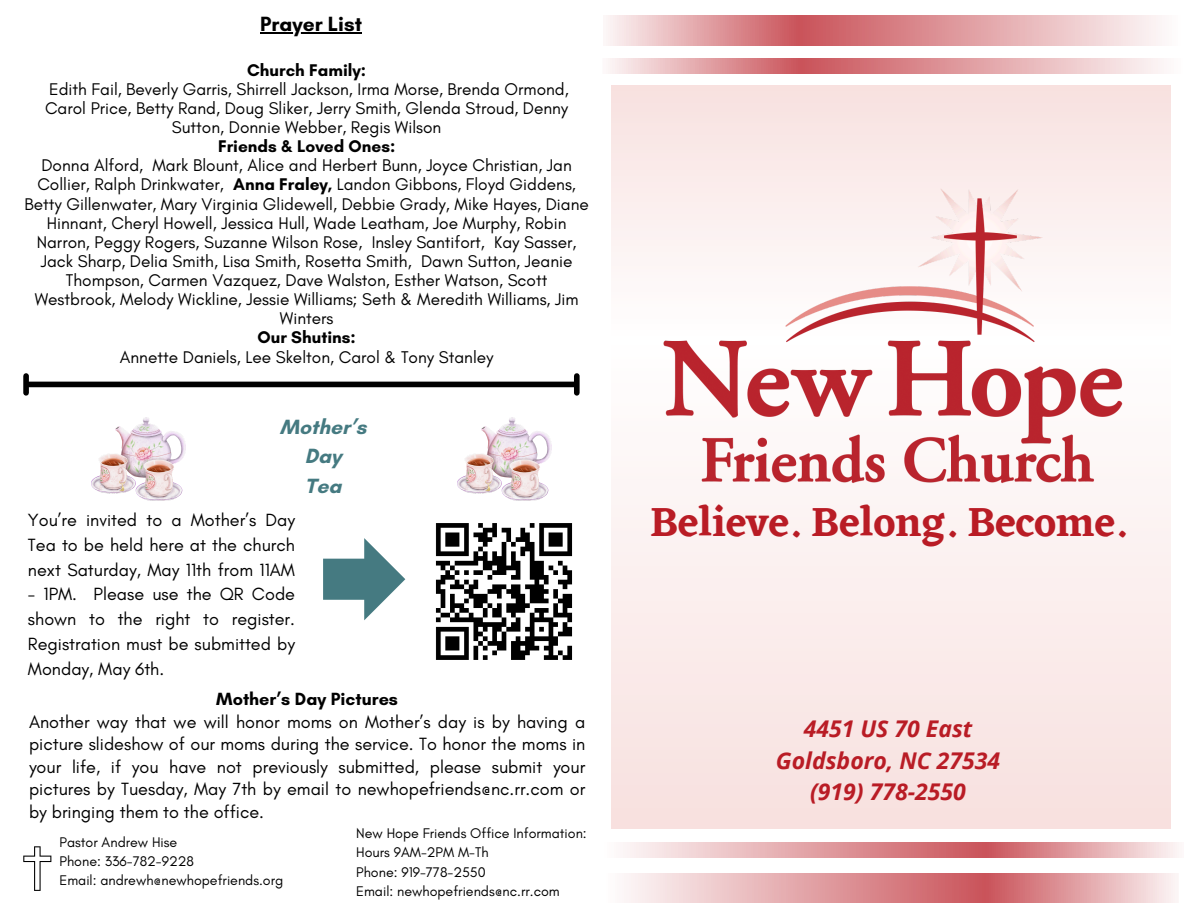
<style>
.page{position:relative;width:1188px;height:918px;background:#fff}
.page>*{position:absolute;margin:0;border:0;box-sizing:border-box;transform-origin:0 0}
.t1{font:600 42px "Eczar";color:#b91c25}
.t2{font:italic 700 23.1px/31.5px "Open Sans";color:#b91c25;text-align:center}
.t3{font:700 21px/29.2px "Glacial Indifference";color:#457a81;text-align:center}
.t4{font:700 21px "Glacial Indifference";color:#000}
.t5{font:18px/24.8px "Glacial Indifference";color:#000;text-align:justify}
.t6{font:17.25px/19.2px "Glacial Indifference";color:#000;text-align:center}
.t7{font:14.25px "Glacial Indifference";color:#000}
.s1{font-weight:700}
</style>
<div class="page">
<div style="left:29px;top:382px;width:545px;height:5px;background:#000"></div>
<div style="left:23px;top:376px;width:6px;height:17px;background:#000"></div>
<div style="left:574px;top:376px;width:6px;height:17px;background:#000"></div>
<svg style="left:23px;top:846px;width:28px;height:45px"></svg>
<hr style="left:260px;top:32px;width:102px;height:2px;background:#000">
<svg style="left:612px;top:86px;width:559px;height:742px;fill:#faeae9"></svg>
<img style="left:660px;top:185px;width:466px;height:303px">
<svg style="left:608px;top:15px;width:552px;height:30px;background:#e2a3a7"></svg>
<svg style="left:610px;top:59px;width:552px;height:14px;background:#e2a3a7"></svg>
<svg style="left:626px;top:873px;width:549px;height:30px;background:#e2a3a7"></svg>
<svg style="left:625px;top:843px;width:552px;height:14px;background:#e2a3a7"></svg>
<img style="left:92px;top:418px;width:93px;height:82px">
<img style="left:435px;top:523px;width:138px;height:137px">
<svg style="left:323px;top:538px;width:82px;height:82px"></svg>
<img style="left:458px;top:418px;width:93px;height:82px">
<h2 class="t4" style="left:260px;top:11px;width:103px">Prayer List</h2>
<p class="t6" style="left:24px;top:60px;width:566px"><span class="s1">Church Family:<br></span>Edith Fail, Beverly Garris, Shirrell Jackson, Irma Morse, Brenda Ormond, Carol Price, Betty Rand, Doug Sliker, Jerry Smith, Glenda Stroud, Denny Sutton, Donnie Webber, Regis Wilson<br><span class="s1">Friends &amp; Loved Ones:<br></span>Donna Alford, Mark Blount, Alice and Herbert Bunn, Joyce Christian, Jan Collier, Ralph Drinkwater, <span class="s1">Anna Fraley,</span> Landon Gibbons, Floyd Giddens, Betty Gillenwater, Mary Virginia Glidewell, Debbie Grady, Mike Hayes, Diane Hinnant, Cheryl Howell, Jessica Hull, Wade Leatham, Joe Murphy, Robin Narron, Peggy Rogers, Suzanne Wilson Rose, Insley Santifort, Kay Sasser, Jack Sharp, Delia Smith, Lisa Smith, Rosetta Smith, Dawn Sutton, Jeanie Thompson, Carmen Vazquez, Dave Walston, Esther Watson, Scott Westbrook, Melody Wickline, Jessie Williams; Seth &amp; Meredith Williams, Jim Winters<br><span class="s1">Our Shutins:<br></span>Annette Daniels, Lee Skelton, Carol &amp; Tony Stanley</p>
<h3 class="t3" style="left:280px;top:412px;width:88px">Mother’s<br>Day<br>Tea</h3>
<h3 class="t5" style="left:28px;top:507px;width:269px">You’re invited to a Mother’s Day Tea to be held here at the church next Saturday, May 11th from 11AM</h3>
<h3 class="t5" style="left:28px;top:582px;width:269px">- 1PM. Please use the QR Code shown to the right to register.<br>Registration must be submitted by Monday, May 6th.</h3>
<p class="t5" style="left:29px;top:688px;width:558px;line-height:22.5px;text-align:left;text-indent:187px"><span class="s1">Mother’s Day Pictures<br></span>Another way that we will honor moms on Mother’s day is by having a picture slideshow of our moms during the service. To honor the moms in your life, if you have not previously submitted, please submit your pictures by Tuesday, May 7th by email to newhopefriends@nc.rr.com or by bringing them to the office.</p>
<h3 class="t7" style="left:59px;top:833px;width:119px">Pastor Andrew Hise</h3>
<h2 class="t7" style="left:59px;top:852px;width:136px">Phone: 336-782-9228</h2>
<p class="t7" style="left:59px;top:871px;width:225px">Email: andrewh@newhopefriends.org</p>
<p class="t7" style="left:356px;top:825px;width:232px">New Hope Friends Office Information:</p>
<p class="t7" style="left:356px;top:844px;width:134px">Hours 9AM-2PM M-Th</p>
<p class="t7" style="left:356px;top:863px;width:131px">Phone: 919-778-2550</p>
<p class="t7" style="left:356px;top:882px;width:205px">Email: newhopefriends@nc.rr.com</p>
<h2 class="t1" style="left:650px;top:497px;width:477px">Believe. Belong. Become.</h2>
<p class="t2" style="left:776px;top:713px;width:226px">4451 US 70 East<br>Goldsboro, NC 27534 (919) 778-2550</p>
</div>
